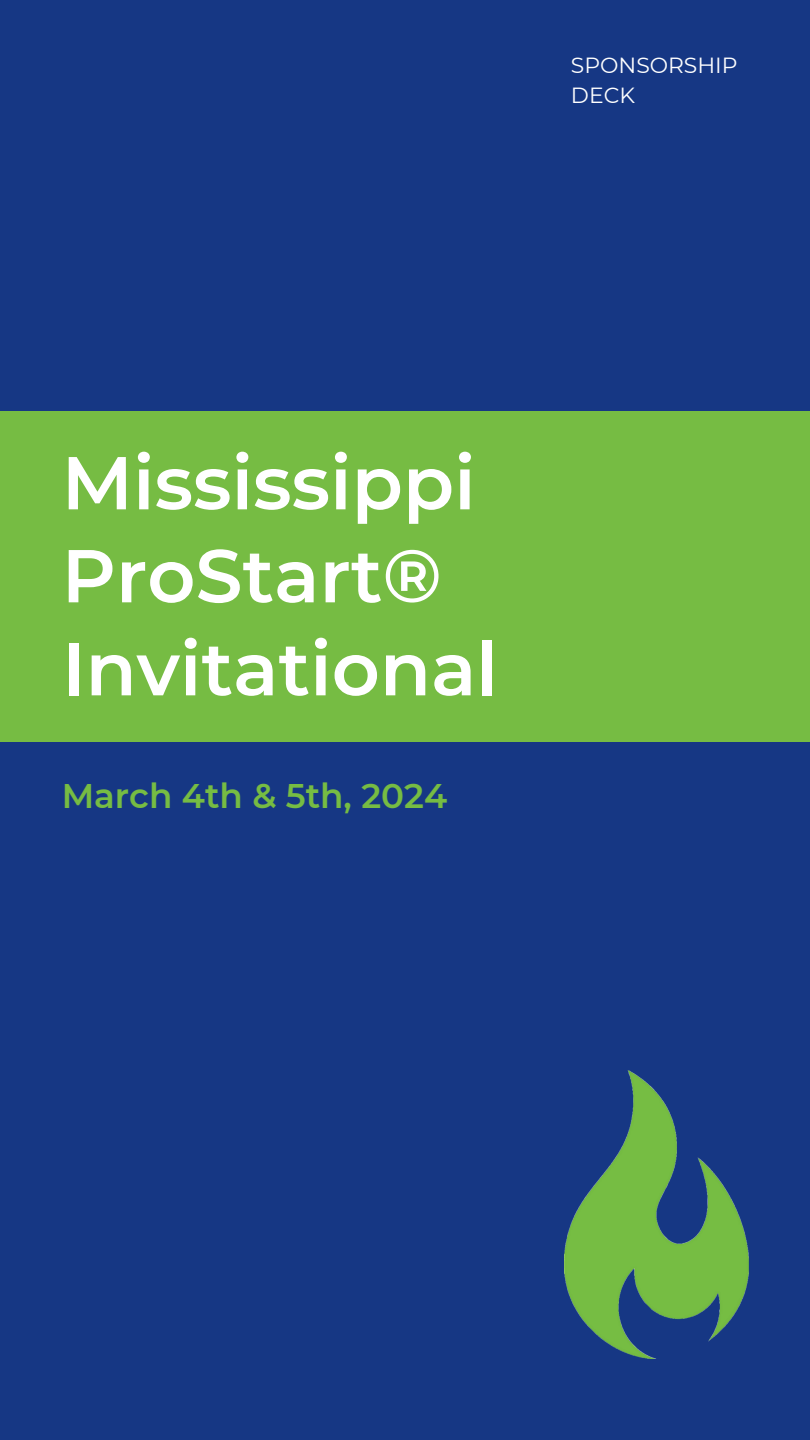
<style>
.page{position:relative;width:810px;height:1440px;background:#163784}
.page>*{position:absolute;margin:0;border:0;box-sizing:border-box;transform-origin:0 0}
.t1{font:600 74.7px "Montserrat";color:#fff}
.t2{font:600 34.1px "Montserrat";color:#76bc43}
.t3{font:21.9px "Montserrat";color:#fff}
</style>
<div class="page">
<img style="left:565px;top:1071px;width:184px;height:288px">
<div style="left:0;top:411px;width:810px;height:330px;background:#76bc43"></div>
<p class="t3" style="left:571px;top:52px;width:168px">SPONSORSHIP</p>
<p class="t3" style="left:571px;top:82px;width:66px">DECK</p>
<p class="t1" style="left:62px;top:437px;width:416px">Mississippi</p>
<p class="t1" style="left:62px;top:530px;width:382px">ProStart®</p>
<p class="t1" style="left:62px;top:623px;width:438px">Invitational</p>
<p class="t2" style="left:62px;top:775px;width:387px">March 4th &amp; 5th, 2024</p>
</div>
